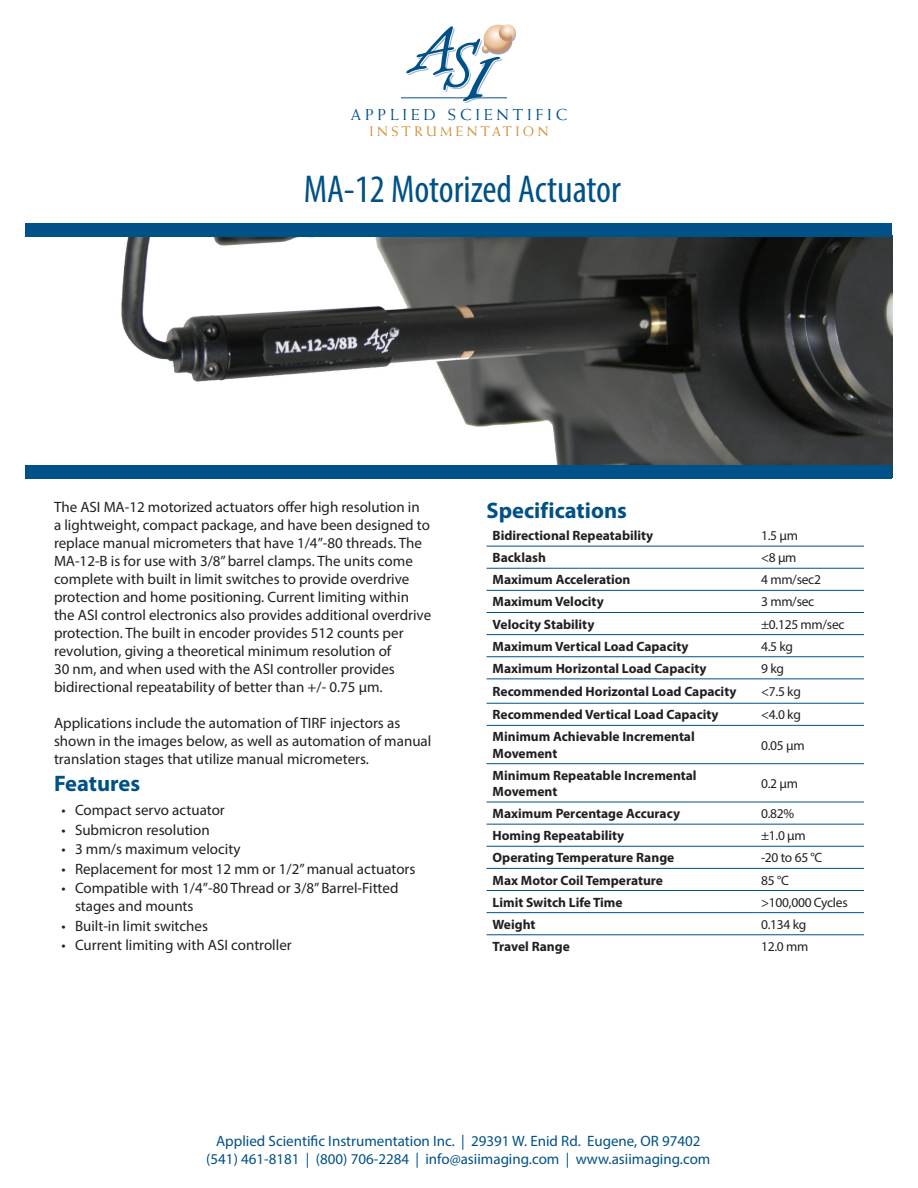
<style>
.page{position:relative;width:918px;height:1188px;background:#fff}
.page>*{position:absolute;margin:0;border:0;box-sizing:border-box;transform-origin:0 0}
.t1{font:condensed 39px "Myriad Pro";color:#005187}
.Table_Header_2{font:700 22.5px "Myriad Pro";color:#005187}
.B_Head{font:700 22.5px "Myriad Pro";color:#005187}
.t2{font:15.9px "Weiss Std";letter-spacing:.25em;color:#005187}
.body-intro{font:15px/18px "Myriad Pro";color:#231f20}
.t3{font:15px/18px "Myriad Pro";color:#005187;text-align:center}
.t4{font:13.8px "Weiss Std";letter-spacing:.25em;color:#d18c30}
.Table_B-Head{font:700 13.5px/16.2px "Myriad Pro";color:#231f20}
.specicications-table{font:13.5px "Myriad Pro";letter-spacing:-.02em;color:#231f20}
</style>
<div class="page">
<hr style="left:401px;top:98px;width:106px;height:1px;background:#005187">
<svg style="left:406px;top:24px;width:110px;height:79px"></svg>
<img style="left:121px;top:237px;width:771px;height:228px">
<hr style="left:487px;top:546px;width:268px;height:1px;background:#005187">
<hr style="left:755px;top:546px;width:109px;height:1px;background:#005187">
<hr style="left:487px;top:568px;width:268px;height:1px;background:#005187">
<hr style="left:755px;top:568px;width:109px;height:1px;background:#005187">
<hr style="left:487px;top:590px;width:268px;height:1px;background:#005187">
<hr style="left:755px;top:590px;width:109px;height:1px;background:#005187">
<hr style="left:487px;top:612px;width:268px;height:1px;background:#005187">
<hr style="left:755px;top:612px;width:109px;height:1px;background:#005187">
<hr style="left:487px;top:634px;width:268px;height:1px;background:#005187">
<hr style="left:755px;top:634px;width:109px;height:1px;background:#005187">
<hr style="left:487px;top:656px;width:268px;height:1px;background:#005187">
<hr style="left:755px;top:656px;width:109px;height:1px;background:#005187">
<hr style="left:487px;top:679px;width:268px;height:1px;background:#005187">
<hr style="left:755px;top:679px;width:109px;height:1px;background:#005187">
<hr style="left:487px;top:703px;width:268px;height:1px;background:#005187">
<hr style="left:755px;top:703px;width:109px;height:1px;background:#005187">
<hr style="left:487px;top:725px;width:268px;height:1px;background:#005187">
<hr style="left:755px;top:725px;width:109px;height:1px;background:#005187">
<hr style="left:487px;top:763px;width:268px;height:1px;background:#005187">
<hr style="left:755px;top:763px;width:109px;height:1px;background:#005187">
<hr style="left:487px;top:802px;width:268px;height:1px;background:#005187">
<hr style="left:755px;top:802px;width:109px;height:1px;background:#005187">
<hr style="left:487px;top:824px;width:268px;height:1px;background:#005187">
<hr style="left:755px;top:824px;width:109px;height:1px;background:#005187">
<hr style="left:487px;top:846px;width:268px;height:1px;background:#005187">
<hr style="left:755px;top:846px;width:109px;height:1px;background:#005187">
<hr style="left:487px;top:868px;width:268px;height:1px;background:#005187">
<hr style="left:755px;top:868px;width:109px;height:1px;background:#005187">
<hr style="left:487px;top:890px;width:268px;height:1px;background:#005187">
<hr style="left:755px;top:890px;width:109px;height:1px;background:#005187">
<hr style="left:487px;top:912px;width:268px;height:1px;background:#005187">
<hr style="left:755px;top:912px;width:109px;height:1px;background:#005187">
<hr style="left:487px;top:935px;width:268px;height:1px;background:#005187">
<hr style="left:755px;top:935px;width:109px;height:1px;background:#005187">
<div style="left:26px;top:223px;width:866px;height:14px;background:#005187"></div>
<div style="left:26px;top:465px;width:866px;height:14px;background:#005187"></div>
<p class="t2" style="left:351px;top:105px;width:218px">APPLIED SCIENTIFIC</p>
<p class="t4" style="left:370px;top:124px;width:180px">INSTRUMENTATION</p>
<p class="t1" style="left:304px;top:166px;width:318px">MA-12 Motorized Actuator</p>
<p class="body-intro" style="left:54px;top:498px;width:379px">The ASI MA-12 motorized actuators offer high resolution in<br>a lightweight, compact package, and have been designed to replace manual micrometers that have 1/4”-80 threads. The MA-12-B is for use with 3/8” barrel clamps. The units come complete with built in limit switches to provide overdrive protection and home positioning. Current limiting within the ASI control electronics also provides additional overdrive protection. The built in encoder provides 512 counts per revolution, giving a theoretical minimum resolution of<br>30 nm, and when used with the ASI controller provides bidirectional repeatability of better than +/- 0.75 μm.</p>
<p class="body-intro" style="left:54px;top:714px;width:379px">Applications include the automation of TIRF injectors as shown in the images below, as well as automation of manual translation stages that utilize manual micrometers.</p>
<p class="B_Head" style="left:54px;top:769px;width:88px">Features</p>
<p class="body-intro" style="left:62px;top:801px;width:165px">• Compact servo actuator</p>
<p class="body-intro" style="left:62px;top:821px;width:150px">• Submicron resolution</p>
<p class="body-intro" style="left:62px;top:840px;width:181px">• 3 mm/s maximum velocity</p>
<p class="body-intro" style="left:62px;top:860px;width:355px">• Replacement for most 12 mm or 1/2” manual actuators</p>
<p class="body-intro" style="left:75px;top:879px;width:325px;text-indent:-14px">• Compatible with 1/4”-80 Thread or 3/8” Barrel-Fitted stages and mounts</p>
<p class="body-intro" style="left:62px;top:917px;width:148px">• Built-in limit switches</p>
<p class="body-intro" style="left:62px;top:936px;width:232px">• Current limiting with ASI controller</p>
<p class="Table_Header_2" style="left:487px;top:496px;width:142px">Specifications</p>
<p class="Table_B-Head" style="left:493px;top:527px;width:162px">Bidirectional Repeatability</p>
<p class="specicications-table" style="left:761px;top:527px;width:38px">1.5 μm</p>
<p class="Table_B-Head" style="left:493px;top:549px;width:55px">Backlash</p>
<p class="specicications-table" style="left:761px;top:549px;width:37px">&lt;8 μm</p>
<p class="Table_B-Head" style="left:493px;top:571px;width:139px">Maximum Acceleration</p>
<p class="specicications-table" style="left:761px;top:572px;width:61px">4 mm/sec2</p>
<p class="Table_B-Head" style="left:493px;top:593px;width:113px">Maximum Velocity</p>
<p class="specicications-table" style="left:761px;top:594px;width:55px">3 mm/sec</p>
<p class="Table_B-Head" style="left:493px;top:616px;width:103px">Velocity Stability</p>
<p class="specicications-table" style="left:761px;top:616px;width:85px">±0.125 mm/sec</p>
<p class="Table_B-Head" style="left:493px;top:638px;width:198px">Maximum Vertical Load Capacity</p>
<p class="specicications-table" style="left:761px;top:638px;width:34px">4.5 kg</p>
<p class="Table_B-Head" style="left:493px;top:660px;width:215px">Maximum Horizontal Load Capacity</p>
<p class="specicications-table" style="left:761px;top:660px;width:24px">9 kg</p>
<p class="Table_B-Head" style="left:493px;top:683px;width:245px">Recommended Horizontal Load Capacity</p>
<p class="specicications-table" style="left:761px;top:683px;width:41px">&lt;7.5 kg</p>
<p class="Table_B-Head" style="left:493px;top:706px;width:228px">Recommended Vertical Load Capacity</p>
<p class="specicications-table" style="left:761px;top:707px;width:41px">&lt;4.0 kg</p>
<p class="Table_B-Head" style="left:493px;top:728px;width:204px">Minimum Achievable Incremental<br>Movement</p>
<p class="specicications-table" style="left:761px;top:737px;width:45px">0.05 μm</p>
<p class="Table_B-Head" style="left:493px;top:767px;width:206px">Minimum Repeatable Incremental<br>Movement</p>
<p class="specicications-table" style="left:761px;top:775px;width:38px">0.2 μm</p>
<p class="Table_B-Head" style="left:493px;top:805px;width:189px">Maximum Percentage Accuracy</p>
<p class="specicications-table" style="left:761px;top:805px;width:35px">0.82%</p>
<p class="Table_B-Head" style="left:493px;top:827px;width:133px">Homing Repeatability</p>
<p class="specicications-table" style="left:761px;top:827px;width:46px">±1.0 μm</p>
<p class="Table_B-Head" style="left:493px;top:849px;width:183px">Operating Temperature Range</p>
<p class="specicications-table" style="left:761px;top:850px;width:63px">-20 to 65 °C</p>
<p class="Table_B-Head" style="left:493px;top:871px;width:172px">Max Motor Coil Temperature</p>
<p class="specicications-table" style="left:761px;top:872px;width:29px">85 °C</p>
<p class="Table_B-Head" style="left:493px;top:894px;width:132px">Limit Switch Life Time</p>
<p class="specicications-table" style="left:761px;top:894px;width:88px">&gt;100,000 Cycles</p>
<p class="Table_B-Head" style="left:493px;top:916px;width:44px">Weight</p>
<p class="specicications-table" style="left:761px;top:916px;width:47px">0.134 kg</p>
<p class="Table_B-Head" style="left:493px;top:938px;width:79px">Travel Range</p>
<p class="specicications-table" style="left:761px;top:938px;width:49px">12.0 mm</p>
<p class="t3" style="left:206px;top:1132px;width:506px">Applied Scientific Instrumentation Inc. | 29391 W. Enid Rd. Eugene, OR 97402 (541) 461-8181 | (800) 706-2284 | info@asiimaging.com | www.asiimaging.com</p>
</div>
